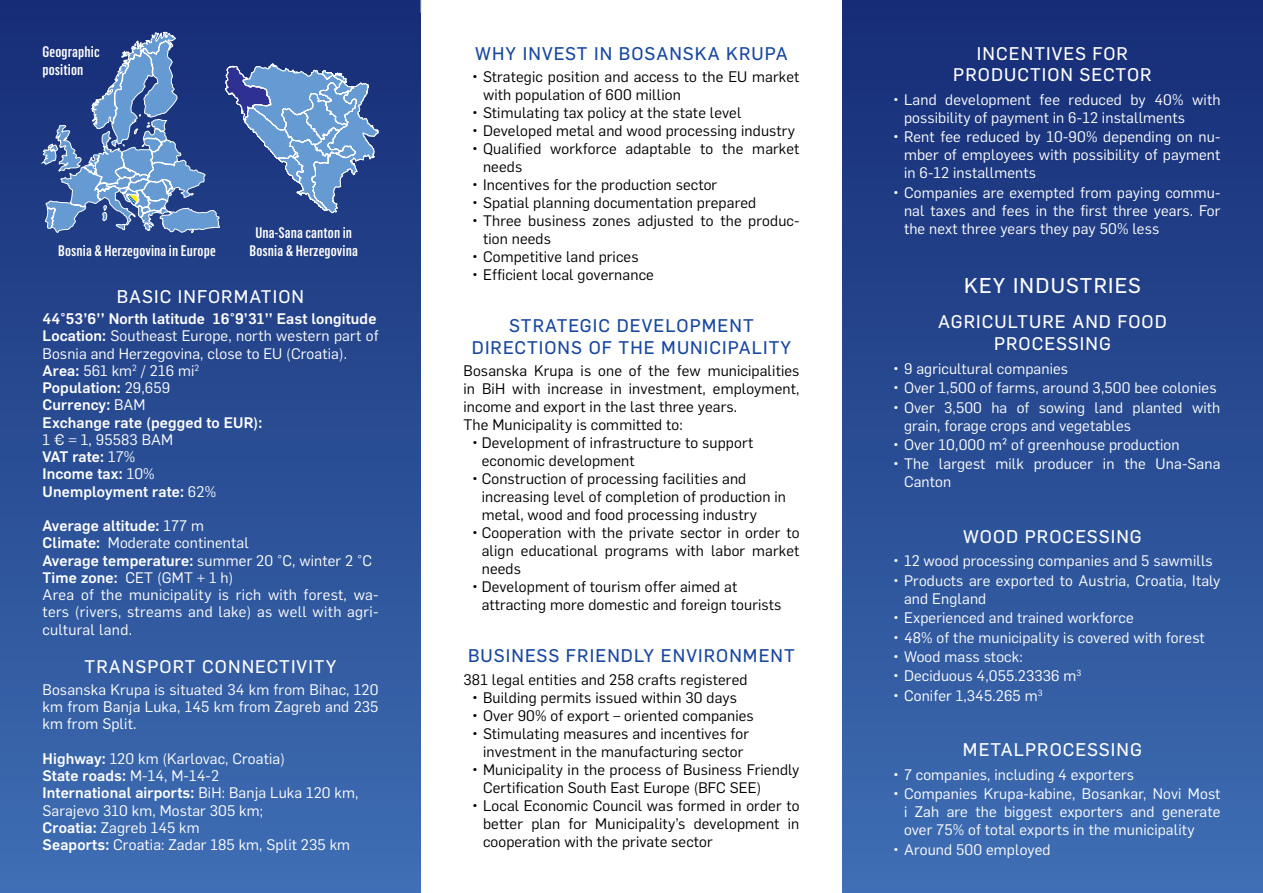
<style>
.page{position:relative;width:1263px;height:893px;background:#fff}
.page>*{position:absolute;margin:0;border:0;box-sizing:border-box;transform-origin:0 0}
.t1{font:21px "Flama Basic";letter-spacing:.06em;color:#fff}
.t2{font:18px/21.6px "Flama Basic";letter-spacing:.06em;color:#fff;text-align:center}
.t3{font:18px/21.6px "Flama Basic";letter-spacing:.06em;color:#17479e;text-align:center}
.t4{font:15px/17.2px "Flama";letter-spacing:.01em;color:#fff}
.t5{font:15px/18px "Flama";letter-spacing:.01em;color:#000}
.t6{font:500 15px/17.2px "Flama";letter-spacing:.01em;color:#fff}
.t7{font:500 15px/18px "Flama Condensed";letter-spacing:.01em;color:#fff}
.s1{font-weight:400}
.s2{font-weight:500}
</style>
<div class="page">
<div style="left:0;top:0;width:420px;height:893px;background:linear-gradient(to bottom,#152c75,#3e6eb4)"></div>
<div style="left:843px;top:0;width:420px;height:893px;background:linear-gradient(to bottom,#152c75,#3e6eb4)"></div>
<svg style="left:421px;top:0;width:1px;height:13px"></svg>
<svg style="left:39px;top:32px;width:340px;height:202px;background:#4463a2"></svg>
<p class="t7" style="left:43px;top:42px;width:59px">Geographic position</p>
<p class="t7" style="left:58px;top:241px;width:159px">Bosnia &amp; Herzegovina in Europe</p>
<p class="t7" style="left:250px;top:223px;width:110px;text-align:center">Una-Sana canton in<br>Bosnia &amp; Herzegovina</p>
<p class="t2" style="left:117px;top:284px;width:189px">BASIC INFORMATION</p>
<p class="t6" style="left:43px;top:309px;width:337px">44°53’6’’ North latitude 16°9’31’’ East longitude Location: <span class="s1">Southeast Europe, north western part of Bosnia and Herzegovina, close to EU (Croatia).<br></span>Area: <span class="s1">561 km</span><sup>2</sup> <span class="s1">/ 216 mi</span><sup>2<br></sup>Population: <span class="s1">29,659<br></span>Currency: <span class="s1">BAM<br></span>Exchange rate (pegged to EUR):</p>
<p class="t6" style="left:43px;top:430px;width:175px"><span class="s1">1 € = 1, 95583 BAM<br></span>VAT rate: <span class="s1">17%<br></span>Income tax: <span class="s1">10%<br></span>Unemployment rate: <span class="s1">62%</span></p>
<p class="t4" style="left:43px;top:516px;width:336px"><span class="s2">Average altitude:</span> 177 m<br><span class="s2">Climate:</span> Moderate continental<br><span class="s2">Average temperature:</span> summer 20 °C, winter 2 °C <span class="s2">Time zone:</span> CET (GMT + 1 h)<br>Area of the municipality is rich with forest, wa&shy;ters (rivers, streams and lake) as well with agri&shy;cultural land.</p>
<p class="t2" style="left:85px;top:655px;width:253px">TRANSPORT CONNECTIVITY</p>
<p class="t4" style="left:43px;top:680px;width:337px;text-align:justify">Bosanska Krupa is situated 34 km from Bihac, 120 km from Banja Luka, 145 km from Zagreb and 235 km from Split.</p>
<p class="t4" style="left:43px;top:749px;width:317px"><span class="s2">Highway:</span> 120 km (Karlovac, Croatia)<br><span class="s2">State roads:</span> M-14, M-14-2<br><span class="s2">International airports:</span> BiH: Banja Luka 120 km, Sarajevo 310 km, Mostar 305 km;<br><span class="s2">Croatia:</span> Zagreb 145 km<br><span class="s2">Seaports:</span> Croatia: Zadar 185 km, Split 235 km</p>
<p class="t3" style="left:475px;top:41px;width:314px">WHY INVEST IN BOSANSKA KRUPA</p>
<p class="t5" style="left:483px;top:67px;width:318px;text-indent:-11px">• Strategic position and access to the EU market with population of 600 million</p>
<p class="t5" style="left:472px;top:103px;width:271px">• Stimulating tax policy at the state level</p>
<p class="t5" style="left:472px;top:121px;width:325px">• Developed metal and wood processing industry</p>
<p class="t5" style="left:483px;top:139px;width:318px;text-indent:-11px">• Qualified workforce adaptable to the market needs</p>
<p class="t5" style="left:472px;top:175px;width:247px">• Incentives for the production sector</p>
<p class="t5" style="left:472px;top:193px;width:286px">• Spatial planning documentation prepared</p>
<p class="t5" style="left:483px;top:211px;width:317px;text-indent:-11px">• Three business zones adjusted to the produc&shy;tion needs</p>
<p class="t5" style="left:472px;top:247px;width:168px">• Competitive land prices</p>
<p class="t5" style="left:472px;top:265px;width:183px">• Efficient local governance</p>
<p class="t3" style="left:472px;top:314px;width:321px">STRATEGIC DEVELOPMENT<br>DIRECTIONS OF THE MUNICIPALITY</p>
<p class="t5" style="left:463px;top:361px;width:337px">Bosanska Krupa is one of the few municipalities in BiH with increase in investment, employment, income and export in the last three years.<br>The Municipality is committed to:</p>
<p class="t5" style="left:482px;top:433px;width:273px;text-indent:-10px">• Development of infrastructure to support economic development</p>
<p class="t5" style="left:482px;top:469px;width:306px;text-indent:-10px">• Construction of processing facilities and increasing level of completion of production in metal, wood and food processing industry</p>
<p class="t5" style="left:482px;top:523px;width:319px;text-align:justify;text-indent:-10px">• Cooperation with the private sector in order to align educational programs with labor market needs</p>
<p class="t5" style="left:482px;top:577px;width:301px;text-indent:-10px">• Development of tourism offer aimed at attracting more domestic and foreign tourists</p>
<p class="t3" style="left:468px;top:644px;width:328px">BUSINESS FRIENDLY ENVIRONMENT</p>
<p class="t5" style="left:463px;top:669px;width:286px">381 legal entities and 258 crafts registered</p>
<p class="t5" style="left:472px;top:687px;width:266px">• Building permits issued within 30 days</p>
<p class="t5" style="left:472px;top:705px;width:283px">• Over 90% of export – oriented companies</p>
<p class="t5" style="left:472px;top:723px;width:279px;text-align:center">• Stimulating measures and incentives for investment in the manufacturing sector</p>
<p class="t5" style="left:483px;top:759px;width:318px;text-indent:-11px">• Municipality in the process of Business Friendly<br>Certification South East Europe (BFC SEE)</p>
<p class="t5" style="left:483px;top:795px;width:318px;text-align:justify;text-indent:-11px">• Local Economic Council was formed in order to better plan for Municipality’s development in cooperation with the private sector</p>
<p class="t2" style="left:953px;top:41px;width:200px">INCENTIVES FOR<br>PRODUCTION SECTOR</p>
<p class="t4" style="left:904px;top:90px;width:318px;line-height:18px;text-indent:-11px">• Land development fee reduced by 40% with possibility of payment in 6-12 installments</p>
<p class="t4" style="left:904px;top:127px;width:318px;line-height:18px;text-align:justify;text-indent:-11px">• Rent fee reduced by 10-90% depending on nu&shy;mber of employees with possibility of payment in 6-12 installments</p>
<p class="t4" style="left:904px;top:182px;width:318px;line-height:18px;text-align:justify;text-indent:-11px">• Companies are exempted from paying commu&shy;nal taxes and fees in the first three years. For the next three years they pay 50% less</p>
<h1 class="t1" style="left:964px;top:270px;width:178px">KEY INDUSTRIES</h1>
<p class="t2" style="left:938px;top:310px;width:230px">AGRICULTURE AND FOOD<br>PROCESSING</p>
<p class="t4" style="left:893px;top:359px;width:177px">• 9 agricultural companies</p>
<p class="t4" style="left:893px;top:378px;width:325px">• Over 1,500 of farms, around 3,500 bee colonies</p>
<p class="t4" style="left:904px;top:397px;width:318px;line-height:18px;text-indent:-11px">• Over 3,500 ha of sowing land planted with grain, forage crops and vegetables</p>
<p class="t4" style="left:893px;top:435px;width:288px">• Over 10,000 m² of greenhouse production</p>
<p class="t4" style="left:904px;top:454px;width:318px;line-height:18px;text-indent:-11px">• The largest milk producer in the Una-Sana<br>Canton</p>
<p class="t2" style="left:963px;top:524px;width:180px">WOOD PROCESSING</p>
<p class="t4" style="left:893px;top:551px;width:321px">• 12 wood processing companies and 5 sawmills</p>
<p class="t4" style="left:904px;top:570px;width:318px;line-height:18px;text-indent:-11px">• Products are exported to Austria, Croatia, Italy and England</p>
<p class="t4" style="left:893px;top:608px;width:242px">• Experienced and trained workforce</p>
<p class="t4" style="left:893px;top:628px;width:313px">• 48% of the municipality is covered with forest</p>
<p class="t4" style="left:893px;top:647px;width:131px">• Wood mass stock:</p>
<p class="t4" style="left:893px;top:666px;width:190px">• Deciduous 4,055.23336 m<sup>3</sup></p>
<p class="t4" style="left:893px;top:686px;width:151px">• Conifer 1,345.265 m<sup>3</sup></p>
<p class="t2" style="left:963px;top:738px;width:181px">METALPROCESSING</p>
<p class="t4" style="left:893px;top:765px;width:243px">• 7 companies, including 4 exporters</p>
<p class="t4" style="left:904px;top:784px;width:318px;line-height:18px;text-align:justify;text-indent:-11px">• Companies Krupa-kabine, Bosankar, Novi Most i Zah are the biggest exporters and generate over 75% of total exports in the municipality</p>
<p class="t4" style="left:893px;top:840px;width:159px">• Around 500 employed</p>
</div>
